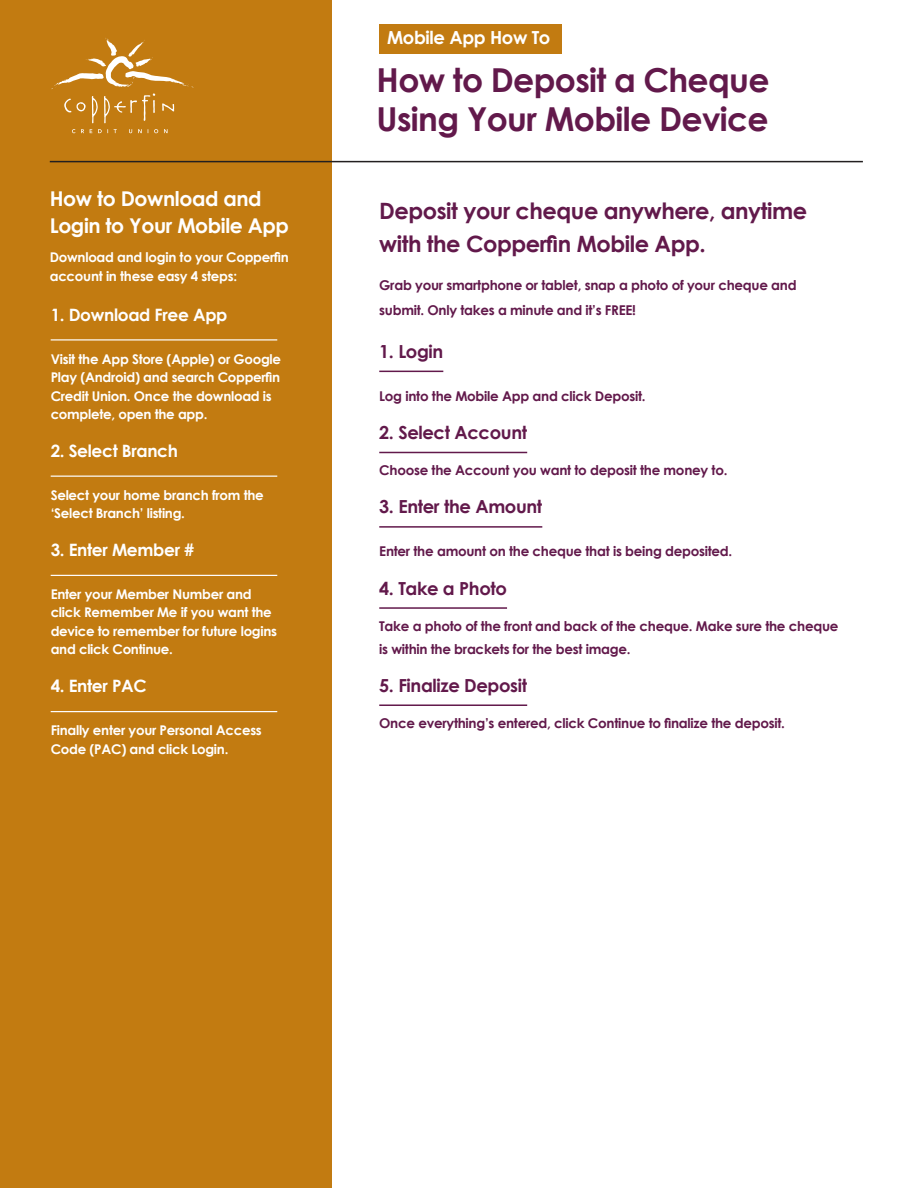
<style>
.page{position:relative;width:918px;height:1188px;background:#fff}
.page>*{position:absolute;margin:0;border:0;box-sizing:border-box;transform-origin:0 0}
.t1{font:700 33px/39.3px "Century Gothic";letter-spacing:-.02em;color:#62194b}
.t2{font:700 22.5px/33.6px "Century Gothic";letter-spacing:-.02em;color:#62194b}
.t3{font:700 20.4px/26.8px "Century Gothic";letter-spacing:-.02em;color:#fff}
.t4{font:700 18px "Century Gothic";letter-spacing:-.02em;color:#62194b}
.t5{font:700 18px "Century Gothic";letter-spacing:-.02em;color:#fff}
.t6{font:700 17.1px "Century Gothic";letter-spacing:-.02em;color:#fff}
.t7{font:700 13.5px/22.8px "Century Gothic";letter-spacing:-.02em;color:#62194b}
.t8{font:700 13.35px/18.5px "Century Gothic";letter-spacing:-.02em;color:#fff}
</style>
<div class="page">
<div style="left:0;top:0;width:332px;height:1188px;background:#c27b11"></div>
<hr style="left:379px;top:371px;width:64px;height:1px;background:#62194b">
<hr style="left:379px;top:452px;width:148px;height:1px;background:#62194b">
<hr style="left:379px;top:526px;width:163px;height:2px;background:#62194b">
<hr style="left:379px;top:607px;width:128px;height:2px;background:#62194b">
<hr style="left:379px;top:704px;width:148px;height:2px;background:#62194b">
<svg style="left:72px;top:129px;width:96px;height:4px"></svg>
<svg style="left:51px;top:38px;width:143px;height:85px"></svg>
<div style="left:379px;top:24px;width:183px;height:30px;background:#c27b11"></div>
<hr style="left:50px;top:161px;width:813px;height:1px;background:#231f20">
<hr style="left:51px;top:339px;width:226px;height:2px;background:#fff">
<hr style="left:51px;top:476px;width:226px;height:1px;background:#fff">
<hr style="left:51px;top:575px;width:226px;height:1px;background:#fff">
<hr style="left:51px;top:711px;width:226px;height:1px;background:#fff">
<h3 class="t3" style="left:50px;top:185px;width:241px">How to Download and<br>Login to Your Mobile App</h3>
<p class="t8" style="left:50px;top:248px;width:241px">Download and login to your Copperfin account in these easy 4 steps:</p>
<p class="t6" style="left:51px;top:304px;width:178px">1. Download Free App</p>
<p class="t8" style="left:51px;top:349px;width:232px">Visit the App Store (Apple) or Google<br>Play (Android) and search Copperfin<br>Credit Union. Once the download is complete, open the app.</p>
<p class="t6" style="left:51px;top:440px;width:129px">2. Select Branch</p>
<p class="t8" style="left:51px;top:485px;width:215px">Select your home branch from the ‘Select Branch’ listing.</p>
<p class="t6" style="left:51px;top:539px;width:145px">3. Enter Member #</p>
<p class="t8" style="left:51px;top:585px;width:228px">Enter your Member Number and click Remember Me if you want the device to remember for future logins and click Continue.</p>
<p class="t6" style="left:51px;top:675px;width:98px">4. Enter PAC</p>
<p class="t8" style="left:51px;top:721px;width:213px">Finally enter your Personal Access<br>Code (PAC) and click Login.</p>
<h3 class="t5" style="left:387px;top:26px;width:165px">Mobile App How To</h3>
<h1 class="t1" style="left:377px;top:59px;width:394px">How to Deposit a Cheque<br>Using Your Mobile Device</h1>
<h2 class="t2" style="left:379px;top:193px;width:429px">Deposit your cheque anywhere, anytime with the Copperfin Mobile App.</h2>
<p class="t7" style="left:379px;top:273px;width:419px;line-height:24.6px">Grab your smartphone or tablet, snap a photo of your cheque and submit. Only takes a minute and it’s FREE!</p>
<h3 class="t4" style="left:379px;top:340px;width:66px">1. Login</h3>
<p class="t7" style="left:379px;top:384px;width:268px">Log into the Mobile App and click Deposit.</p>
<h3 class="t4" style="left:379px;top:421px;width:149px">2. Select Account</h3>
<p class="t7" style="left:379px;top:459px;width:350px">Choose the Account you want to deposit the money to.</p>
<h3 class="t4" style="left:379px;top:496px;width:165px">3. Enter the Amount</h3>
<p class="t7" style="left:379px;top:540px;width:355px">Enter the amount on the cheque that is being deposited.</p>
<h3 class="t4" style="left:379px;top:577px;width:129px">4. Take a Photo</h3>
<p class="t7" style="left:379px;top:614px;width:461px">Take a photo of the front and back of the cheque. Make sure the cheque is within the brackets for the best image.</p>
<h3 class="t4" style="left:379px;top:674px;width:149px">5. Finalize Deposit</h3>
<p class="t7" style="left:379px;top:711px;width:407px">Once everything’s entered, click Continue to finalize the deposit.</p>
</div>
